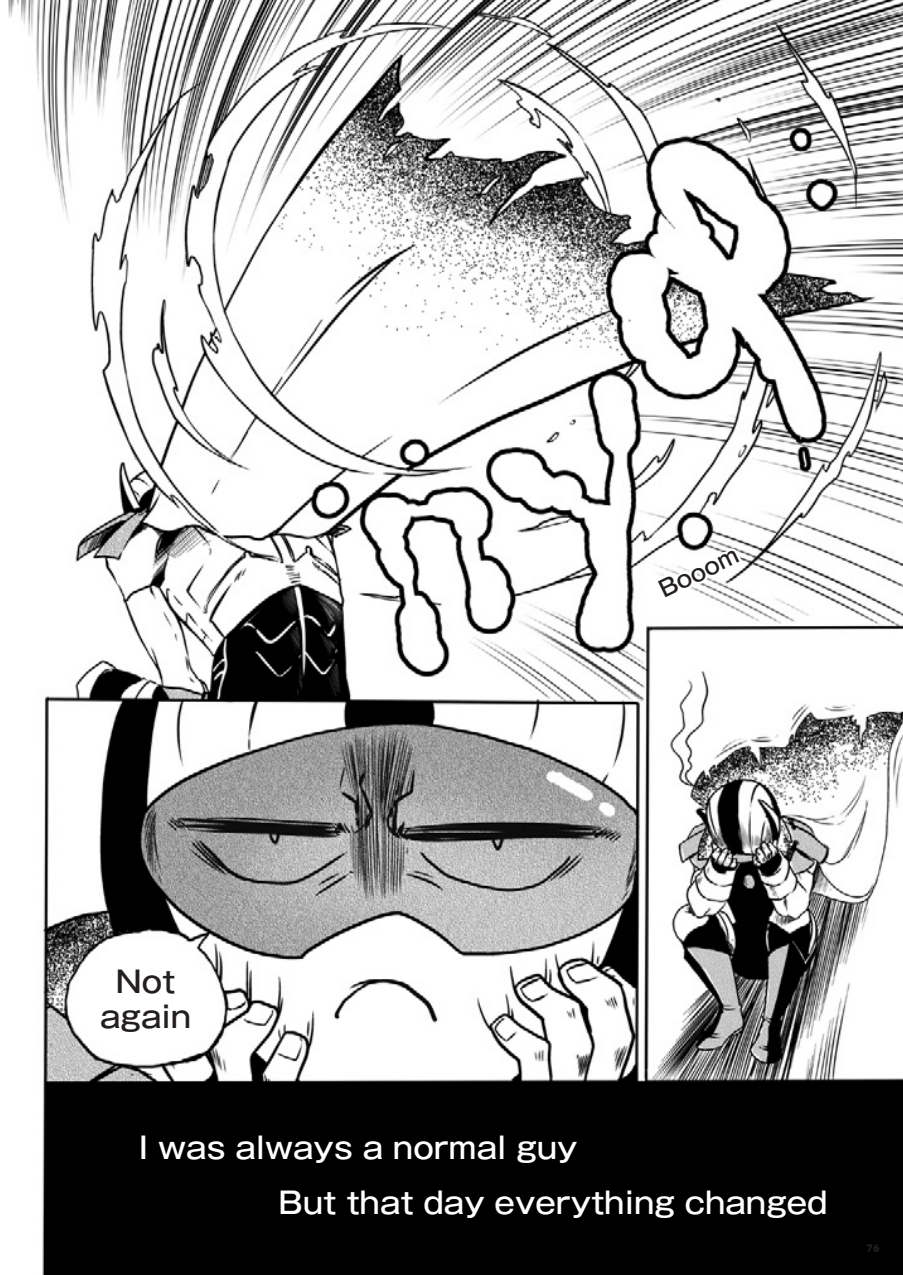
<style>
.page{position:relative;width:903px;height:1275px;background:#fff}
.page>*{position:absolute;margin:0;border:0;box-sizing:border-box;transform-origin:0 0}
.t1{font:500 29.75px/55.8px "Gothic MB101 Pro";color:#fff}
.t2{font:500 29.75px/34.6px "Gothic MB101 Pro";color:#231f20;text-align:center}
.t3{font:500 22.4px "Gothic MB101 Pro";color:#231f20}
.t4{font:700 11.2px "Gill Sans";color:#231f20}
</style>
<div class="page">
<img style="left:8px;top:0;width:895px;height:1275px">
<svg style="left:651px;top:544px;width:95px;height:60px"></svg>
<p class="t3" style="left:652px;top:574px;width:87px;rotate:-26deg">Booom</p>
<p class="t2" style="left:100px;top:961px;width:92px">Not again</p>
<p class="t1" style="left:279px;top:1116px;width:550px;text-indent:-140px">I was always a normal guy<br>But that day everything changed</p>
<p class="t4" style="left:866px;top:1239px;width:15px">76</p>
</div>
